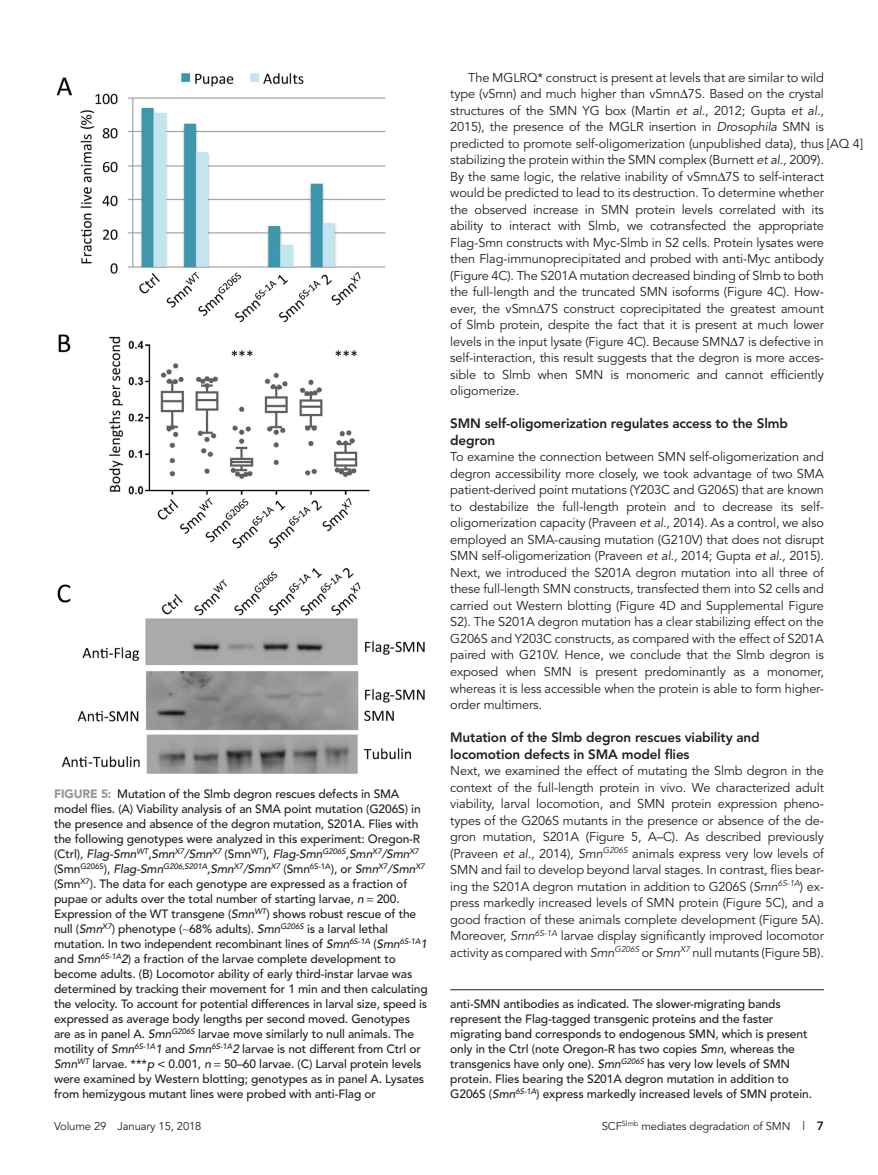
<style>
.page{position:relative;width:878px;height:1175px;background:#fff}
.page>*{position:absolute;margin:0;border:0;box-sizing:border-box;transform-origin:0 0}
.t1{font:800 13.5px/16.5px "Avenir";letter-spacing:-.01em;color:#231f20}
.ParaFL{font:12.75px/16.5px "Avenir";letter-spacing:-.01em;color:#231f20;text-align:justify}
.Para{font:12.75px/16.5px "Avenir";letter-spacing:-.01em;color:#231f20}
.FigCaption{font:500 12px/15px "Avenir";letter-spacing:-.01em;color:#231f20}
.t2{font:11.25px "Avenir";letter-spacing:-.01em;color:#231f20}
.s1{font-weight:900;color:#939598}
.s2{font-style:italic}
.s3{font-size:12px}
.s4{font-weight:800;font-size:12px}
</style>
<div class="page">
<img style="left:56px;top:72px;width:369px;height:702px">
<hr style="left:450px;top:989px;width:374px;height:1px;background:#231f20">
<p class="FigCaption" style="left:54px;top:787px;width:375px"><span class="s1">FIGURE 5:</span> Mutation of the Slmb degron rescues defects in SMA model flies. (A) Viability analysis of an SMA point mutation (G206S) in the presence and absence of the degron mutation, S201A. Flies with the following genotypes were analyzed in this experiment: Oregon-R (Ctrl), <span class="s2">Flag-Smn</span><sup>WT</sup>,<span class="s2">Smn</span><sup>X7</sup><span class="s2">/Smn</span><sup>X7</sup> (Smn<sup>WT</sup>), <span class="s2">Flag-Smn</span><sup>G206S</sup>,<span class="s2">Smn</span><sup>X7</sup><span class="s2">/Smn</span><sup>X7 </sup>(Smn<sup>G206S</sup>), <span class="s2">Flag-Smn</span><sup>G206,S201A</sup>,<span class="s2">Smn</span><sup>X7</sup><span class="s2">/Smn</span><sup>X7</sup> (Smn<sup>6S-1A</sup>), or <span class="s2">Smn</span><sup>X7</sup><span class="s2">/Smn</span><sup>X7 </sup>(Smn<sup>X7</sup>). The data for each genotype are expressed as a fraction of pupae or adults over the total number of starting larvae, <span class="s2">n</span> 200.<br>Expression of the WT transgene (<span class="s2">Smn</span><sup>WT</sup>) shows robust rescue of the null (<span class="s2">Smn</span><sup>X7</sup>) phenotype (∼68% adults). <span class="s2">Smn</span><sup>G206S</sup> is a larval lethal mutation. In two independent recombinant lines of <span class="s2">Smn</span><sup>6S-1A</sup> (<span class="s2">Smn</span><sup>6S-1A</sup><span class="s2">1 </span>and <span class="s2">Smn</span><sup>6S-1A</sup><span class="s2">2</span>) a fraction of the larvae complete development to become adults. (B) Locomotor ability of early third-instar larvae was determined by tracking their movement for 1 min and then calculating the velocity. To account for potential differences in larval size, speed is expressed as average body lengths per second moved. Genotypes are as in panel A. <span class="s2">Smn</span><sup>G206S</sup> larvae move similarly to null animals. The motility of <span class="s2">Smn</span><sup>6S-1A</sup><span class="s2">1</span> and <span class="s2">Smn</span><sup>6S-1A</sup><span class="s2">2</span> larvae is not different from Ctrl or <span class="s2">Smn</span><sup>WT</sup> larvae. ***<span class="s2">p</span> &lt; 0.001, <span class="s2">n</span> 50–60 larvae. (C) Larval protein levels were examined by Western blotting; genotypes as in panel A. Lysates from hemizygous mutant lines were probed with anti-Flag or</p>
<p class="Para" style="left:450px;top:69px;width:414px;text-indent:18px">The MGLRQ* construct is present at levels that are similar to wild<br>type (vSmn) and much higher than vSmn 7S. Based on the crystal structures of the SMN YG box (Martin <span class="s2">et al.,</span> 2012; Gupta <span class="s2">et al.,<br></span>2015), the presence of the MGLR insertion in <span class="s2">Drosophila</span> SMN is predicted to promote self-oligomerization (unpublished data), thus [AQ 4] stabilizing the protein within the SMN complex (Burnett <span class="s2">et al.,</span> 2009).<br>By the same logic, the relative inability of vSmn 7S to self-interact<br>would be predicted to lead to its destruction. To determine whether<br>the observed increase in SMN protein levels correlated with its<br>ability to interact with Slmb, we cotransfected the appropriate Flag-Smn constructs with Myc-Slmb in S2 cells. Protein lysates were<br>then Flag-immunoprecipitated and probed with anti-Myc antibody (Figure 4C). The S201A mutation decreased binding of Slmb to both<br>the full-length and the truncated SMN isoforms (Figure 4C). How-<br>ever, the vSmn∆7S construct coprecipitated the greatest amount<br>of Slmb protein, despite the fact that it is present at much lower<br>levels in the input lysate (Figure 4C). Because SMN∆7 is defective in self-interaction, this result suggests that the degron is more acces-<br>sible to Slmb when SMN is monomeric and cannot efficiently oligomerize.</p>
<h2 class="t1" style="left:450px;top:415px;width:339px">SMN self-oligomerization regulates access to the Slmb degron</h2>
<p class="ParaFL" style="left:450px;top:449px;width:375px">To examine the connection between SMN self-oligomerization and degron accessibility more closely, we took advantage of two SMA patient-derived point mutations (Y203C and G206S) that are known to destabilize the full-length protein and to decrease its self&shy;oligomerization capacity (Praveen <span class="s2">et al.,</span> 2014). As a control, we also employed an SMA-causing mutation (G210V) that does not disrupt SMN self-oligomerization (Praveen <span class="s2">et al.,</span> 2014; Gupta <span class="s2">et al.,</span> 2015).<br>Next, we introduced the S201A degron mutation into all three of these full-length SMN constructs, transfected them into S2 cells and carried out Western blotting (Figure 4D and Supplemental Figure S2). The S201A degron mutation has a clear stabilizing effect on the G206S and Y203C constructs, as compared with the effect of S201A paired with G210V. Hence, we conclude that the Slmb degron is exposed when SMN is present predominantly as a monomer, whereas it is less accessible when the protein is able to form higher&shy;order multimers.</p>
<h2 class="t1" style="left:450px;top:729px;width:311px">Mutation of the Slmb degron rescues viability and locomotion defects in SMA model flies</h2>
<p class="ParaFL" style="left:450px;top:762px;width:375px">Next, we examined the effect of mutating the Slmb degron in the context of the full-length protein in vivo. We characterized adult viability, larval locomotion, and SMN protein expression pheno&shy;types of the G206S mutants in the presence or absence of the de&shy;gron mutation, S201A (Figure 5, A–C). As described previously (Praveen <span class="s2">et al.,</span> 2014), <span class="s2">Smn</span><sup>G206S</sup> animals express very low levels of SMN and fail to develop beyond larval stages. In contrast, flies bear&shy;ing the S201A degron mutation in addition to G206S (<span class="s2">Smn</span><sup>6S-1A</sup>) ex&shy;press markedly increased levels of SMN protein (Figure 5C), and a good fraction of these animals complete development (Figure 5A).<br>Moreover, <span class="s2">Smn</span><sup>6S-1A</sup> larvae display significantly improved locomotor activity as compared with <span class="s2">Smn</span><sup>G206S</sup> or <span class="s2">Smn</span><sup>X7</sup> null mutants (Figure 5B).</p>
<p class="FigCaption" style="left:450px;top:997px;width:363px">anti-SMN antibodies as indicated. The slower-migrating bands represent the Flag-tagged transgenic proteins and the faster migrating band corresponds to endogenous SMN, which is present only in the Ctrl (note Oregon-R has two copies <span class="s2">Smn</span>, whereas the transgenics have only one). <span class="s2">Smn</span><sup>G206S</sup> has very low levels of SMN protein. Flies bearing the S201A degron mutation in addition to G206S (<span class="s2">Smn</span><sup>6S-1A</sup>) express markedly increased levels of SMN protein.</p>
<p class="t2" style="left:54px;top:1119px;width:149px">Volume 29 January 15, 2018</p>
<p class="t2" style="left:601px;top:1119px;width:224px">SCF<sup>Slmb</sup> mediates degradation of SMN <span class="s3">|</span> <span class="s4">7</span></p>
</div>
